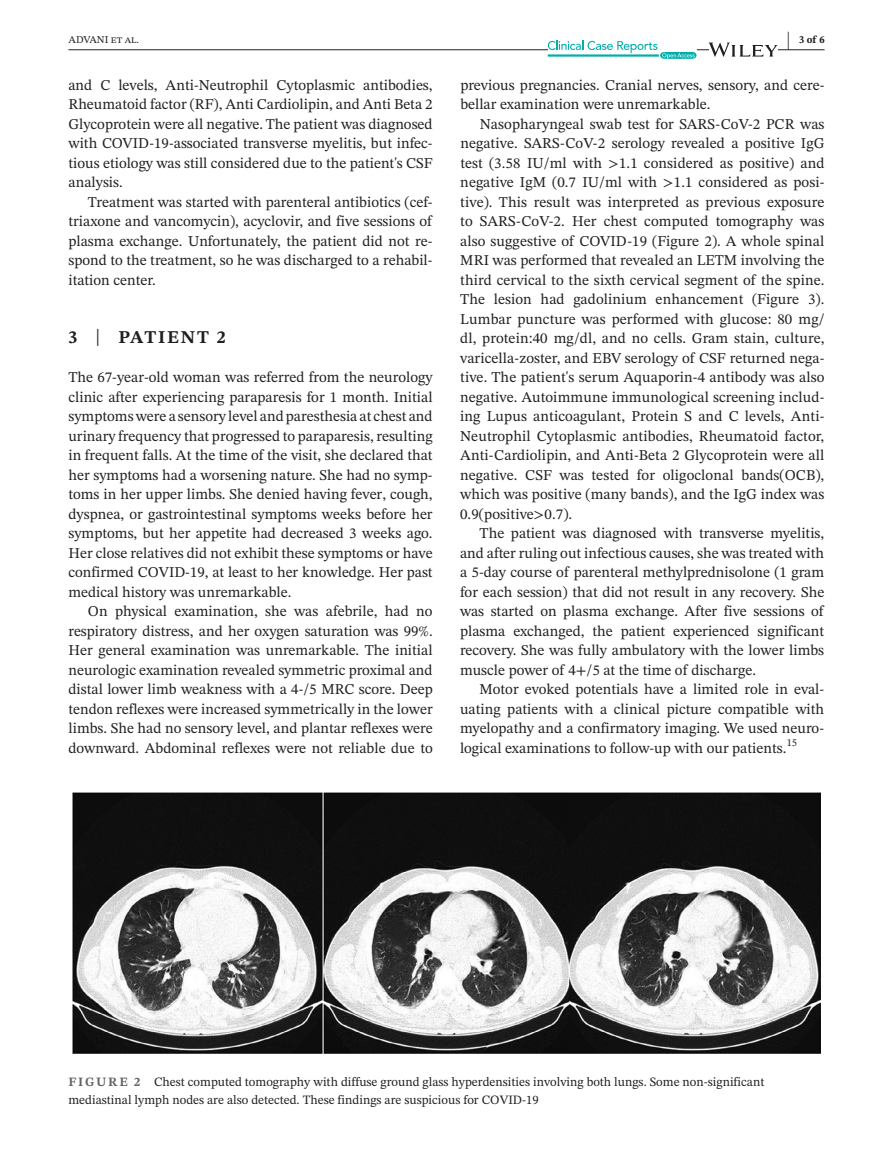
<style>
.page{position:relative;width:893px;height:1174px;background:#fff}
.page>*{position:absolute;margin:0;border:0;box-sizing:border-box;transform-origin:0 0}
.t1{font:700 21px "STIX Two Text";color:#231f20;scale:.42 1}
.t2{font:700 18px "STIX Two Text";letter-spacing:.1em;color:#231f20}
.t3{font:15px/19.5px "STIX Two Text";color:#231f20;text-align:justify}
.t4{font:12.75px/18px "STIX Two Text";color:#231f20}
.t5{font:10.5px "STIX Two Text";color:#231f20}
.t6{font:700 10.5px "STIX Two Text";color:#231f20}
.s1{font-weight:400;font-size:23.7px}
.s2{font-weight:700;color:#636366}
</style>
<div class="page">
<hr style="left:68px;top:49px;width:756px;height:1px;background:#231f20">
<svg style="left:548px;top:41px;width:148px;height:18px"></svg>
<svg style="left:709px;top:43px;width:68px;height:14px"></svg>
<img style="left:72px;top:792px;width:749px;height:261px">
<h1 class="t1" style="left:787px;top:24px;width:8px">|</h1>
<p class="t5" style="left:68px;top:32px;width:72px">ADVANI et al.</p>
<p class="t6" style="left:799px;top:32px;width:27px">3 of 6</p>
<p class="t3" style="left:68px;top:75px;width:366px">and C levels, Anti-Neutrophil Cytoplasmic antibodies, Rheumatoid factor (RF), Anti Cardiolipin, and Anti Beta 2<br>Glycoprotein were all negative. The patient was diagnosed with COVID-19-associated transverse myelitis, but infec&shy;tious etiology was still considered due to the patient's CSF analysis.</p>
<p class="t3" style="left:68px;top:192px;width:366px;text-indent:20px">Treatment was started with parenteral antibiotics (cef&shy;triaxone and vancomycin), acyclovir, and five sessions of plasma exchange. Unfortunately, the patient did not re&shy;spond to the treatment, so he was discharged to a rehabil&shy;itation center.</p>
<p class="t3" style="left:460px;top:75px;width:366px">previous pregnancies. Cranial nerves, sensory, and cere&shy;bellar examination were unremarkable.</p>
<p class="t3" style="left:460px;top:114px;width:366px;text-indent:20px">Nasopharyngeal swab test for SARS-CoV-2 PCR was negative. SARS-CoV-2 serology revealed a positive IgG test (3.58 IU/ml with &gt;1.1 considered as positive) and negative IgM (0.7 IU/ml with &gt;1.1 considered as posi&shy;tive). This result was interpreted as previous exposure to SARS-CoV-2. Her chest computed tomography was also suggestive of COVID-19 (Figure 2). A whole spinal MRI was performed that revealed an LETM involving the third cervical to the sixth cervical segment of the spine.<br>The lesion had gadolinium enhancement (Figure 3).<br>Lumbar puncture was performed with glucose: 80 mg/ dl, protein:40 mg/dl, and no cells. Gram stain, culture, varicella-zoster, and EBV serology of CSF returned nega&shy;tive. The patient's serum Aquaporin-4 antibody was also negative. Autoimmune immunological screening includ&shy;ing Lupus anticoagulant, Protein S and C levels, Anti-Neutrophil Cytoplasmic antibodies, Rheumatoid factor, Anti-Cardiolipin, and Anti-Beta 2 Glycoprotein were all negative. CSF was tested for oligoclonal bands(OCB), which was positive (many bands), and the IgG index was 0.9(positive&gt;0.7).</p>
<p class="t3" style="left:460px;top:523px;width:366px;text-indent:20px">The patient was diagnosed with transverse myelitis, and after ruling out infectious causes, she was treated with a 5-day course of parenteral methylprednisolone (1 gram for each session) that did not result in any recovery. She was started on plasma exchange. After five sessions of plasma exchanged, the patient experienced significant recovery. She was fully ambulatory with the lower limbs muscle power of 4+/5 at the time of discharge.</p>
<p class="t3" style="left:460px;top:679px;width:366px;text-indent:19px">Motor evoked potentials have a limited role in eval&shy;uating patients with a clinical picture compatible with myelopathy and a confirmatory imaging. We used neuro&shy;logical examinations to follow-up with our patients.<sup>15</sup></p>
<p class="t2" style="left:68px;top:324px;width:159px">3 <span class="s1">|</span> PATIENT 2</p>
<p class="t3" style="left:68px;top:367px;width:366px">The 67-year-old woman was referred from the neurology clinic after experiencing paraparesis for 1 month. Initial symptomswere a sensory level and paresthesia at chest and urinary frequency that progressed to paraparesis, resulting in frequent falls. At the time of the visit, she declared that her symptoms had a worsening nature. She had no symp&shy;toms in her upper limbs. She denied having fever, cough, dyspnea, or gastrointestinal symptoms weeks before her symptoms, but her appetite had decreased 3 weeks ago.<br>Her close relatives did not exhibit these symptoms or have confirmed COVID-19, at least to her knowledge. Her past medical history was unremarkable.</p>
<p class="t3" style="left:68px;top:601px;width:366px;text-indent:20px">On physical examination, she was afebrile, had no respiratory distress, and her oxygen saturation was 99%.<br>Her general examination was unremarkable. The initial neurologic examination revealed symmetric proximal and distal lower limb weakness with a 4-/5 MRC score. Deep tendon reflexes were increased symmetrically in the lower limbs. She had no sensory level, and plantar reflexes were downward. Abdominal reflexes were not reliable due to</p>
<p class="t4" style="left:68px;top:1072px;width:697px"><span class="s2">FIGURE 2</span> Chest computed tomography with diffuse ground glass hyperdensities involving both lungs. Some non-significant mediastinal lymph nodes are also detected. These findings are suspicious for COVID-19</p>
</div>
